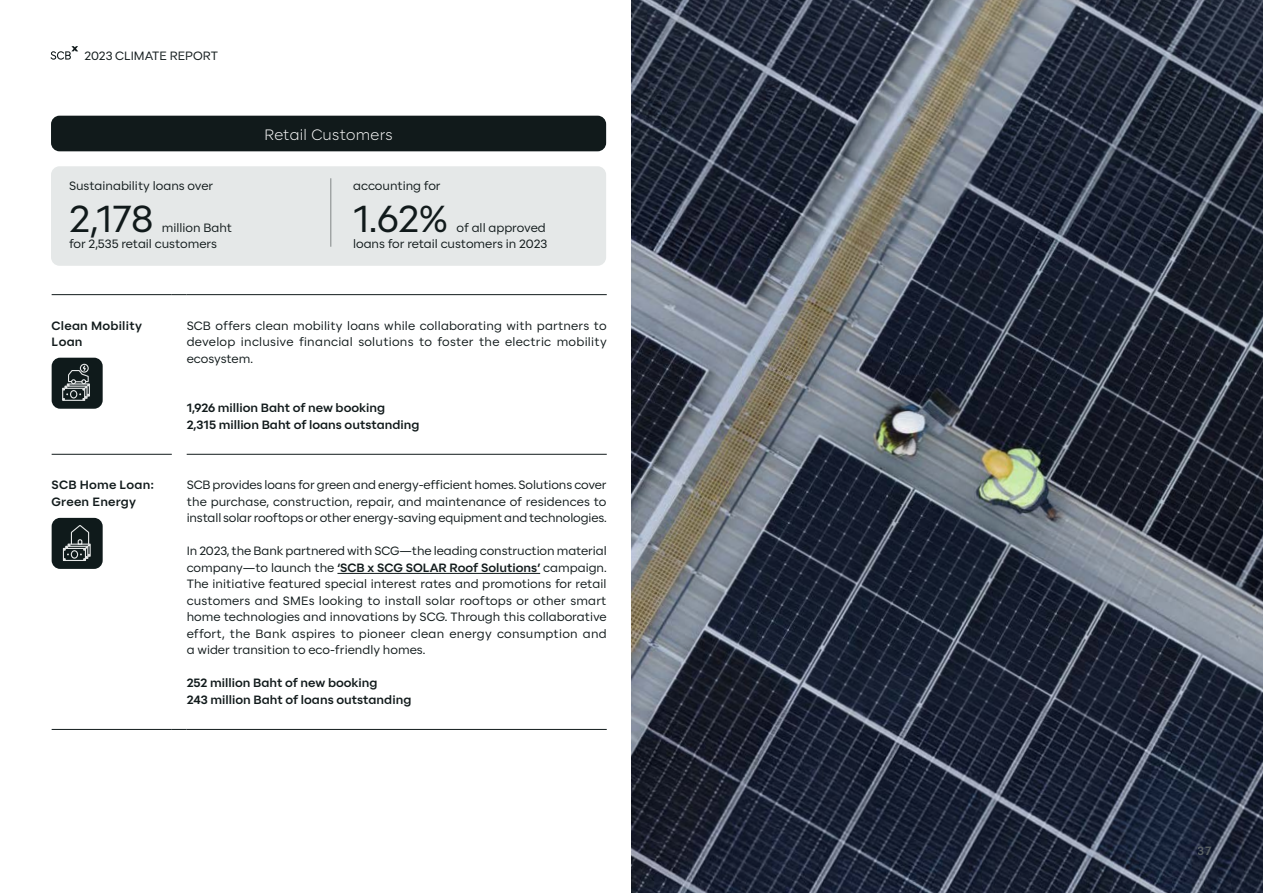
<style>
.page{position:relative;width:1263px;height:893px;background:#fff}
.page>*{position:absolute;margin:0;border:0;box-sizing:border-box;transform-origin:0 0}
.t1{font:37.5px "SCBX Beta 2";color:#111a1b}
.t2{font:300 15px "SCBX Beta 2";letter-spacing:.02em;color:#fff}
.t3{font:12px/16.5px "SCBX Beta 2";color:#111a1b;text-align:justify}
.t4{font:700 12px/16.5px "SCBX Beta 2";color:#111a1b}
.t5{font:700 12px/16.5px "SCBX Beta 2";letter-spacing:.02em;color:#111a1b}
.t6{font:700 12px "SCBX Beta 2";color:#241f20}
.t7{font:700 12px "SCBX Beta 2";color:#61686a}
.s1{font-weight:700}
</style>
<div class="page">
<div style="left:51px;top:166px;width:555px;height:100px;background:#e5e8e8;border-radius:9px"></div>
<div style="left:51px;top:116px;width:555px;height:35px;background:#111a1b;border-radius:9px"></div>
<hr style="left:331px;top:178px;width:1px;height:69px;background:#131a1a">
<hr style="left:52px;top:294px;width:120px;height:1px;background:#111a1b">
<svg style="left:172px;top:294px;width:15px;height:1px"></svg>
<hr style="left:187px;top:294px;width:420px;height:1px;background:#111a1b">
<hr style="left:52px;top:454px;width:120px;height:1px;background:#111a1b">
<hr style="left:187px;top:454px;width:420px;height:1px;background:#111a1b">
<hr style="left:52px;top:729px;width:120px;height:1px;background:#111a1b">
<hr style="left:187px;top:729px;width:420px;height:1px;background:#111a1b">
<svg style="left:172px;top:729px;width:15px;height:1px"></svg>
<div style="left:52px;top:358px;width:51px;height:51px;background:#0f1a1b;border-radius:9px"></div>
<div style="left:62px;top:388px;width:23px;height:13px;border:1px solid #e6e8e8"></div>
<svg style="left:63px;top:364px;width:27px;height:36px"></svg>
<div style="left:52px;top:518px;width:51px;height:51px;background:#0f1a1b;border-radius:9px"></div>
<div style="left:63px;top:548px;width:23px;height:13px;border:1px solid #e6e8e8"></div>
<svg style="left:63px;top:525px;width:28px;height:35px"></svg>
<hr style="left:337px;top:573px;width:203px;height:1px;background:#111a1b">
<img style="left:631px;top:0;width:632px;height:893px">
<svg style="left:50px;top:46px;width:28px;height:14px"></svg>
<p class="t3" style="left:84px;top:47px;width:135px">2023 CLIMATE REPORT</p>
<p class="t3" style="left:69px;top:177px;width:146px">Sustainability loans over</p>
<h1 class="t1" style="left:69px;top:189px;width:86px">2,178</h1>
<p class="t3" style="left:69px;top:219px;width:165px;text-indent:93px">million Baht for 2,535 retail customers</p>
<p class="t2" style="left:264px;top:123px;width:130px">Retail Customers</p>
<p class="t3" style="left:353px;top:177px;width:89px">accounting for</p>
<h1 class="t1" style="left:353px;top:189px;width:96px">1.62%</h1>
<p class="t3" style="left:353px;top:219px;width:196px;text-align:right">of all approved<br>loans for retail customers in 2023</p>
<p class="t5" style="left:52px;top:317px;width:92px">Clean Mobility<br>Loan</p>
<p class="t3" style="left:187px;top:317px;width:422px">SCB offers clean mobility loans while collaborating with partners to develop inclusive financial solutions to foster the electric mobility ecosystem.</p>
<p class="t4" style="left:187px;top:400px;width:234px">1,926 million Baht of new booking<br>2,315 million Baht of loans outstanding</p>
<p class="t6" style="left:52px;top:470px;width:83px">Green Energy</p>
<p class="t5" style="left:52px;top:477px;width:104px">SCB Home Loan:<br>Green Energy</p>
<p class="t3" style="left:187px;top:477px;width:421px">SCB provides loans for green and energy-efficient homes. Solutions cover the purchase, construction, repair, and maintenance of residences to install solar rooftops or other energy-saving equipment and technologies.</p>
<p class="t3" style="left:187px;top:543px;width:422px">In 2023, the Bank partnered with SCG—the leading construction material company—to launch the <span class="s1">‘SCB x SCG SOLAR Roof Solutions’</span> campaign.<br>The initiative featured special interest rates and promotions for retail customers and SMEs looking to install solar rooftops or other smart home technologies and innovations by SCG. Through this collaborative effort, the Bank aspires to pioneer clean energy consumption and a wider transition to eco-friendly homes.</p>
<p class="t4" style="left:187px;top:675px;width:226px">252 million Baht of new booking<br>243 million Baht of loans outstanding</p>
<p class="t7" style="left:1198px;top:842px;width:16px">37</p>
</div>
